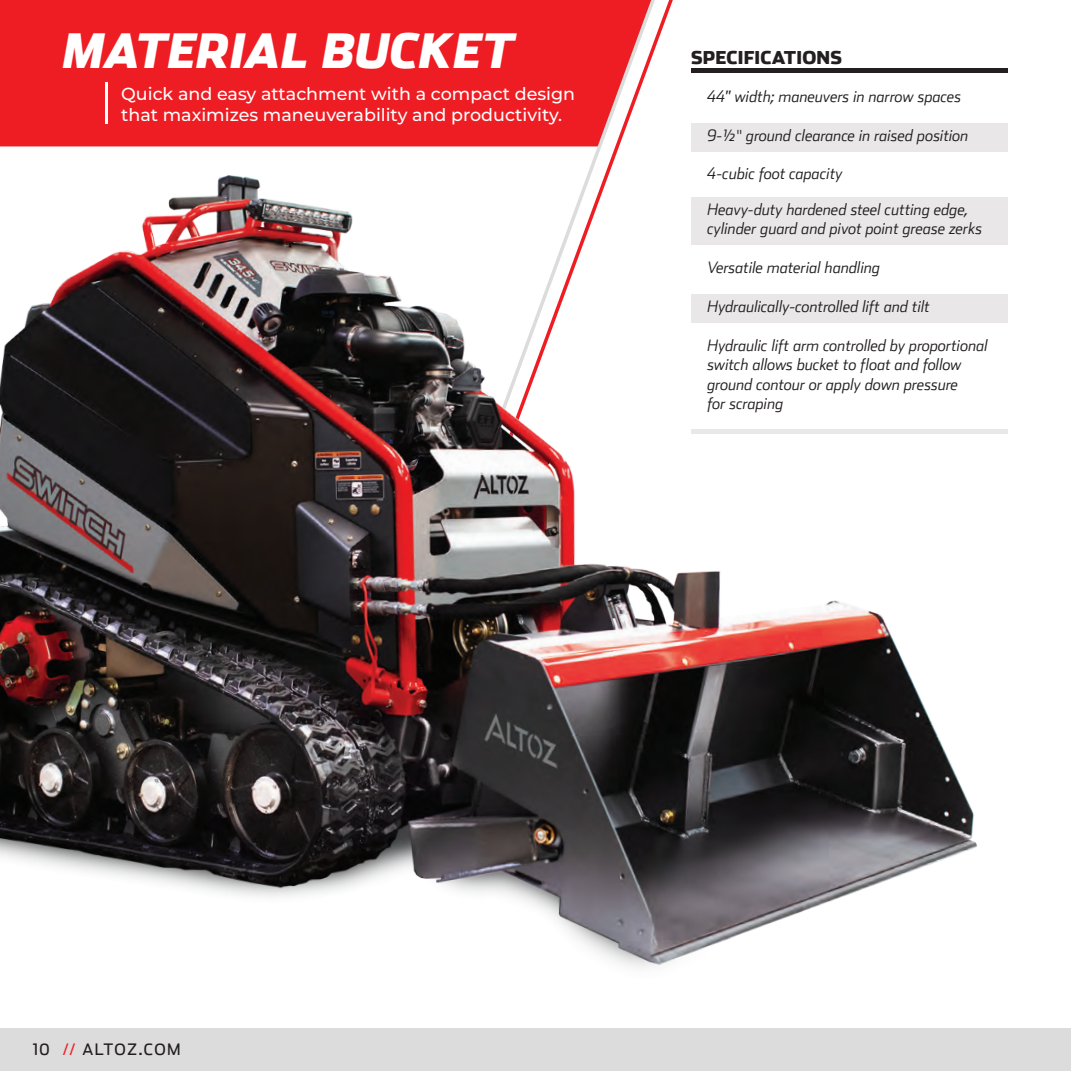
<style>
.page{position:relative;width:1071px;height:1071px;background:#fff}
.page>*{position:absolute;margin:0;border:0;box-sizing:border-box;transform-origin:0 0}
.t1{font:italic 900 47.25px "Stainless";color:#fff}
.t2{font:900 17.68px "Stainless";letter-spacing:.01em;color:#231f20}
.t3{font:500 17.5px/21px "Montserrat";color:#fff}
.t4{font:italic 300 15.92px/19.4px "Stainless";color:#231f20}
.t5{font:15.75px "Stainless";letter-spacing:.095em;color:#231f20}
.s1{font-family:"Montserrat";font-weight:400;font-style:normal}
.s2{color:#ee1d23}
</style>
<div class="page">
<div style="left:0;top:1028px;width:1071px;height:43px;background:#dddcdd"></div>
<div style="left:0;top:0;width:442px;height:121px;background:#ee1d23"></div>
<svg style="left:460px;top:0;width:213px;height:121px"></svg>
<hr style="left:105px;top:83px;width:2px;height:41px;background:#fff">
<img style="left:0;top:121px;width:1008px;height:847px">
<div style="left:992px;top:494px;width:79px;height:474px;background:#fff"></div>
<div style="left:691px;top:295px;width:317px;height:28px;background:#eae7e8"></div>
<div style="left:691px;top:197px;width:317px;height:48px;background:#eae7e8"></div>
<div style="left:691px;top:123px;width:317px;height:28px;background:#eae7e8"></div>
<div style="left:691px;top:68px;width:317px;height:5px;background:#231f20"></div>
<hr style="left:691px;top:429px;width:317px;height:4px;background:#eae7e8">
<p class="t1" style="left:63px;top:21px;width:453px">MATERIAL BUCKET</p>
<p class="t3" style="left:121px;top:82px;width:455px">Quick and easy attachment with a compact design that maximizes maneuverability and productivity.</p>
<p class="t2" style="left:691px;top:46px;width:152px">SPECIFICATIONS</p>
<p class="t4" style="left:707px;top:86px;width:255px">44" width; maneuvers in narrow spaces</p>
<p class="t4" style="left:707px;top:125px;width:263px">9-½<span class="s1">ʺ</span> ground clearance in raised position</p>
<p class="t4" style="left:707px;top:164px;width:137px">4-cubic foot capacity</p>
<p class="t4" style="left:707px;top:199px;width:277px">Heavy-duty hardened steel cutting edge, cylinder guard and pivot point grease zerks</p>
<p class="t4" style="left:707px;top:257px;width:174px">Versatile material handling</p>
<p class="t4" style="left:707px;top:296px;width:224px">Hydraulically-controlled lift and tilt</p>
<p class="t4" style="left:707px;top:335px;width:282px">Hydraulic lift arm controlled by proportional switch allows bucket to float and follow ground contour or apply down pressure<br>for scraping</p>
<p class="t5" style="left:33px;top:1040px;width:18px">10</p>
<p class="t5" style="left:63px;top:1040px;width:119px"><span class="s2">//</span> ALTOZ.COM</p>
</div>
